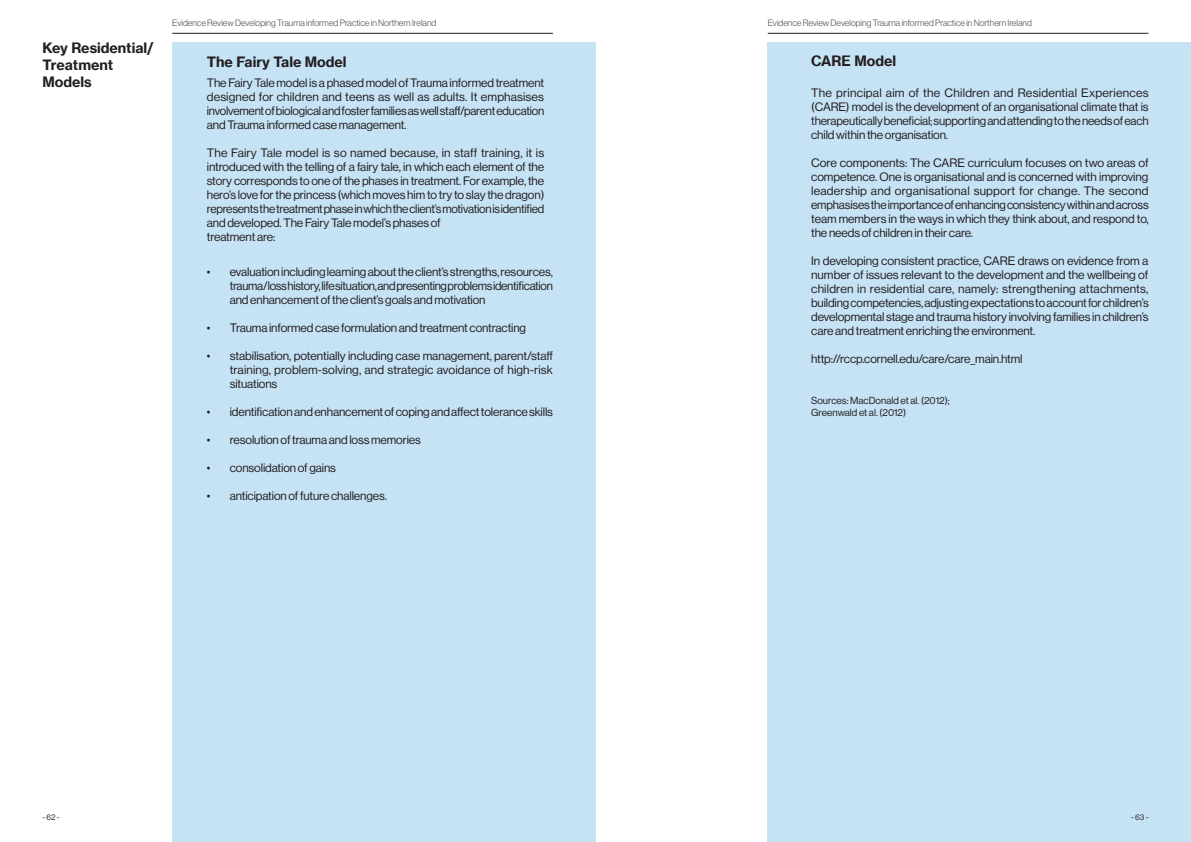
<style>
.page{position:relative;width:1191px;height:842px;background:#fff}
.page>*{position:absolute;margin:0;border:0;box-sizing:border-box;transform-origin:0 0}
.t1{font:700 14px/16.8px "Neue Haas Grotesk Text Pro";color:#231f20}
.t2{font:12px/14px "N Haas Grotesk DS Pro 55 Rg";letter-spacing:-.01em;color:#231f20;text-align:justify}
.t3{font:10px/12px "N Haas Grotesk DS Pro 55 Rg";color:#231f20}
.t4{font:9px "N Haas Grotesk DS Std 45 Lt";color:#4b5156}
.t5{font:8px "N Haas Grotesk DS Pro 55 Rg";color:#231f20}
</style>
<div class="page">
<hr style="left:172px;top:33px;width:381px;height:1px;background:#231f20">
<hr style="left:767px;top:33px;width:381px;height:1px;background:#231f20">
<div style="left:767px;top:43px;width:424px;height:799px;background:#c6e2f5"></div>
<div style="left:172px;top:43px;width:423px;height:799px;background:#c6e2f5"></div>
<p class="t1" style="left:43px;top:40px;width:113px">Key Residential/<br>Treatment<br>Models</p>
<p class="t4" style="left:172px;top:18px;width:266px">Evidence Review Developing Trauma informed Practice in Northern Ireland</p>
<p class="t4" style="left:767px;top:18px;width:266px">Evidence Review Developing Trauma informed Practice in Northern Ireland</p>
<p class="t1" style="left:207px;top:53px;width:141px">The Fairy Tale Model</p>
<p class="t2" style="left:207px;top:76px;width:339px">The Fairy Tale model is a phased model of Trauma informed treatment designed for children and teens as well as adults. It emphasises involvement of biological and foster families as well staff/parent education and Trauma informed case management.</p>
<p class="t2" style="left:207px;top:146px;width:339px;text-align:left">The Fairy Tale model is so named because, in staff training, it is introduced with the telling of a fairy tale, in which each element of the story corresponds to one of the phases in treatment. For example, the hero’s love for the princess (which moves him to try to slay the dragon) represents the treatment phase in which the client’s motivation is identified and developed. The Fairy Tale model’s phases of<br>treatment are:</p>
<p class="t2" style="left:207px;top:265px;width:5px">•</p>
<p class="t2" style="left:207px;top:321px;width:5px">•</p>
<p class="t2" style="left:207px;top:349px;width:5px">•</p>
<p class="t2" style="left:207px;top:405px;width:5px">•</p>
<p class="t2" style="left:207px;top:433px;width:5px">•</p>
<p class="t2" style="left:207px;top:461px;width:5px">•</p>
<p class="t2" style="left:207px;top:489px;width:5px">•</p>
<p class="t2" style="left:230px;top:265px;width:325px">evaluation including learning about the client’s strengths, resources, trauma/loss history, life situation, and presenting problems identification and enhancement of the client’s goals and motivation</p>
<p class="t2" style="left:230px;top:321px;width:298px">Trauma informed case formulation and treatment contracting</p>
<p class="t2" style="left:230px;top:349px;width:325px">stabilisation, potentially including case management, parent/staff training, problem-solving, and strategic avoidance of high-risk situations</p>
<p class="t2" style="left:230px;top:405px;width:325px">identification and enhancement of coping and affect tolerance skills</p>
<p class="t2" style="left:230px;top:433px;width:193px">resolution of trauma and loss memories</p>
<p class="t2" style="left:230px;top:461px;width:108px">consolidation of gains</p>
<p class="t2" style="left:230px;top:489px;width:159px">anticipation of future challenges.</p>
<p class="t1" style="left:811px;top:53px;width:86px">CARE Model</p>
<p class="t2" style="left:811px;top:86px;width:339px">The principal aim of the Children and Residential Experiences (CARE) model is the development of an organisational climate that is therapeutically beneficial; supporting and attending to the needs of each child within the organisation.</p>
<p class="t2" style="left:811px;top:156px;width:339px">Core components: The CARE curriculum focuses on two areas of competence. One is organisational and is concerned with improving leadership and organisational support for change. The second emphasises the importance of enhancing consistency within and across team members in the ways in which they think about, and respond to, the needs of children in their care.</p>
<p class="t2" style="left:811px;top:254px;width:339px">In developing consistent practice, CARE draws on evidence from a number of issues relevant to the development and the wellbeing of children in residential care, namely: strengthening attachments, building competencies, adjusting expectations to account for children’s developmental stage and trauma history involving families in children’s care and treatment enriching the environment.</p>
<p class="t2" style="left:811px;top:352px;width:213px">http://rccp.cornell.edu/care/care_main.html</p>
<p class="t3" style="left:811px;top:394px;width:140px">Sources: MacDonald et al. (2012);<br>Greenwald et al. (2012)</p>
<p class="t5" style="left:43px;top:813px;width:19px">- 62 -</p>
<p class="t5" style="left:1131px;top:813px;width:19px">- 63 -</p>
</div>
